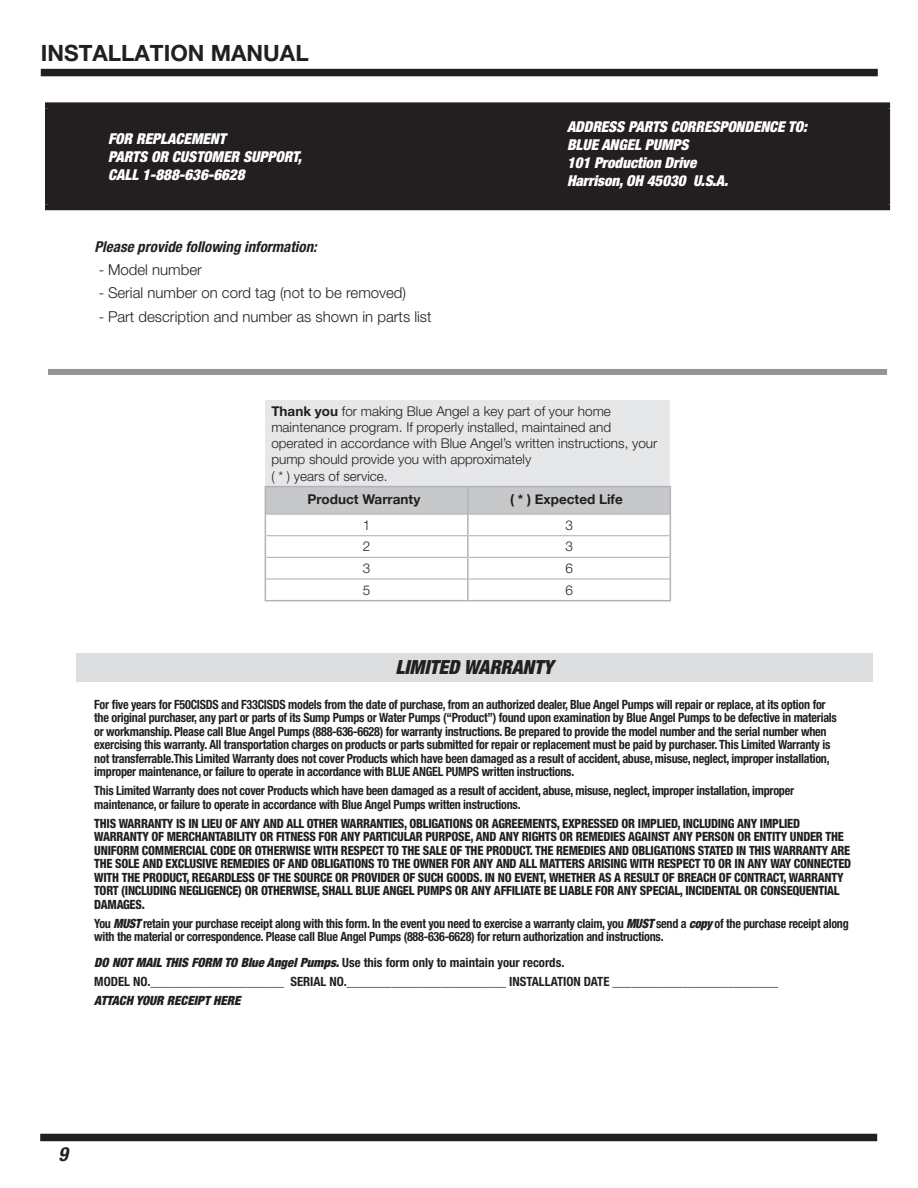
<style>
.page{position:relative;width:918px;height:1188px;background:#fff}
.page>*{position:absolute;margin:0;border:0;box-sizing:border-box;transform-origin:0 0}
.Figure_Label{font:700 22.5px "Helvetica Neue LT Pro";color:#231f20}
.t1{font:italic 900 condensed 19.5px "Helvetica Neue LT Std";color:#231f20}
.Body_English{font:italic 700 condensed 19.5px "Helvetica Neue LT Pro";color:#231f20}
.t2{font:300 15px "Helvetica Neue LT Pro";color:#231f20}
.t3{font:italic 900 condensed 15px/18px "Helvetica Neue LT Pro";letter-spacing:-.005em;color:#fff}
.t4{font:italic 900 condensed 15px/18px "Helvetica Neue LT Std";color:#fff}
.t5{font:italic 700 condensed 15px "Helvetica Neue LT Std";color:#231f20}
.t6{font:300 13.5px/16.2px "Helvetica Neue LT Pro";color:#231f20}
.t7{font:700 13.5px "Helvetica Neue";color:#231f20}
.t8{font:700 condensed 12.75px/13.5px "Helvetica Neue LT Std";letter-spacing:-.02em;color:#231f20;scale:.95 1}
.t9{font:800 condensed 12.75px/13.5px "Helvetica Neue LT Std";letter-spacing:-.02em;color:#231f20;scale:.95 1}
.t10{font:700 condensed 12.75px "Helvetica Neue LT Std";color:#231f20}
.t11{font:italic 900 condensed 12.75px "Helvetica Neue LT Std";color:#231f20}
.s1{font-family:"Helvetica Neue LT Std"}
.s2{font-weight:700}
.s3{font-weight:900;font-style:italic}
</style>
<div class="page">
<div style="left:41px;top:69px;width:837px;height:7px;background:#231f20"></div>
<div style="left:40px;top:1134px;width:837px;height:7px;background:#231f20"></div>
<div style="left:48px;top:105px;width:839px;height:102px;background:#231f20"></div>
<div style="left:45px;top:102px;width:845px;height:6px;background:#231f20"></div>
<div style="left:45px;top:108px;width:6px;height:96px;background:#231f20"></div>
<div style="left:884px;top:108px;width:6px;height:96px;background:#231f20"></div>
<div style="left:45px;top:204px;width:845px;height:6px;background:#231f20"></div>
<div style="left:48px;top:369px;width:839px;height:6px;background:#939598"></div>
<div style="left:76px;top:653px;width:797px;height:29px;background:#dcdddf"></div>
<div style="left:265px;top:400px;width:405px;height:87px;background:#e6e7e9"></div>
<hr style="left:265px;top:486px;width:203px;height:1px;background:#b2b3b7">
<hr style="left:468px;top:486px;width:203px;height:1px;background:#b2b3b7">
<svg style="left:265px;top:487px;width:406px;height:113px"></svg>
<hr style="left:265px;top:600px;width:203px;height:1px;background:#b2b3b7">
<hr style="left:468px;top:600px;width:203px;height:1px;background:#b2b3b7">
<p class="Figure_Label" style="left:41px;top:40px;width:269px">INSTALLATION MANUAL</p>
<p class="t4" style="left:108px;top:129px;width:195px">FOR REPLACEMENT<br>PARTS OR CUSTOMER SUPPORT,<br>CALL 1-888-636-6628</p>
<p class="t5" style="left:94px;top:237px;width:224px">Please provide following information:</p>
<p class="t2" style="left:99px;top:261px;width:105px">- Model number</p>
<p class="t2" style="left:99px;top:284px;width:309px">- Serial number on cord tag (not to be removed)</p>
<p class="t2" style="left:99px;top:307px;width:334px">- Part description and number as shown in parts list</p>
<p class="t3" style="left:567px;top:118px;width:241px"><span class="s1">ADDRESS PARTS CORRESPONDENCE TO:<br></span>BLUE ANGEL PUMPS<br>101 Production Drive<br>Harrison, OH 45030 U.S.A.</p>
<p class="t6" style="left:271px;top:403px;width:388px"><span class="s2">Thank you</span> for making Blue Angel a key part of your home maintenance program. If properly installed, maintained and operated in accordance with Blue Angel’s written instructions, your pump should provide you with approximately<br>( * ) years of service.</p>
<p class="t7" style="left:308px;top:491px;width:114px">Product Warranty</p>
<p class="t7" style="left:510px;top:491px;width:114px">( * ) Expected Life</p>
<p class="t6" style="left:363px;top:517px;width:9px">1</p>
<p class="t6" style="left:565px;top:517px;width:9px">3</p>
<p class="t6" style="left:363px;top:538px;width:9px">2</p>
<p class="t6" style="left:565px;top:538px;width:9px">3</p>
<p class="t6" style="left:363px;top:560px;width:9px">3</p>
<p class="t6" style="left:565px;top:560px;width:9px">6</p>
<p class="t6" style="left:363px;top:581px;width:9px">5</p>
<p class="t6" style="left:565px;top:581px;width:9px">6</p>
<p class="t1" style="left:396px;top:655px;width:159px">LIMITED WARRANTY</p>
<p class="t8" style="left:94px;top:698px;width:783px">For five years for F50CISDS and F33CISDS models from the date of purchase, from an authorized dealer, Blue Angel Pumps will repair or replace, at its option for the original purchaser, any part or parts of its Sump Pumps or Water Pumps (“Product”) found upon examination by Blue Angel Pumps to be defective in materials or workmanship. Please call Blue Angel Pumps (888-636-6628) for warranty instructions. Be prepared to provide the model number and the serial number when exercising this warranty. All transportation charges on products or parts submitted for repair or replacement must be paid by purchaser. This Limited Warranty is not transferrable.This Limited Warranty does not cover Products which have been damaged as a result of accident, abuse, misuse, neglect, improper installation, improper maintenance, or failure to operate in accordance with BLUE ANGEL PUMPS written instructions.</p>
<p class="t8" style="left:94px;top:784px;width:738px">This Limited Warranty does not cover Products which have been damaged as a result of accident, abuse, misuse, neglect, improper installation, improper maintenance, or failure to operate in accordance with Blue Angel Pumps written instructions.</p>
<p class="t9" style="left:94px;top:816px;width:798px">THIS WARRANTY IS IN LIEU OF ANY AND ALL OTHER WARRANTIES, OBLIGATIONS OR AGREEMENTS, EXPRESSED OR IMPLIED, INCLUDING ANY IMPLIED WARRANTY OF MERCHANTABILITY OR FITNESS FOR ANY PARTICULAR PURPOSE, AND ANY RIGHTS OR REMEDIES AGAINST ANY PERSON OR ENTITY UNDER THE UNIFORM COMMERCIAL CODE OR OTHERWISE WITH RESPECT TO THE SALE OF THE PRODUCT. THE REMEDIES AND OBLIGATIONS STATED IN THIS WARRANTY ARE THE SOLE AND EXCLUSIVE REMEDIES OF AND OBLIGATIONS TO THE OWNER FOR ANY AND ALL MATTERS ARISING WITH RESPECT TO OR IN ANY WAY CONNECTED WITH THE PRODUCT, REGARDLESS OF THE SOURCE OR PROVIDER OF SUCH GOODS. IN NO EVENT, WHETHER AS A RESULT OF BREACH OF CONTRACT, WARRANTY TORT (INCLUDING NEGLIGENCE) OR OTHERWISE, SHALL BLUE ANGEL PUMPS OR ANY AFFILIATE BE LIABLE FOR ANY SPECIAL, INCIDENTAL OR CONSEQUENTIAL DAMAGES.</p>
<p class="t8" style="left:94px;top:916px;width:796px">You <span class="s3">MUST</span> retain your purchase receipt along with this form. In the event you need to exercise a warranty claim, you <span class="s3">MUST</span> send a <span class="s3">copy</span> of the purchase receipt along with the material or correspondence. Please call Blue Angel Pumps (888-636-6628) for return authorization and instructions.</p>
<p class="t10" style="left:94px;top:955px;width:472px"><span class="s3">DO NOT MAIL THIS FORM TO Blue Angel Pumps.</span> Use this form only to maintain your records.</p>
<p class="t10" style="left:94px;top:973px;width:686px">MODEL NO._____________________ SERIAL NO._________________________ INSTALLATION DATE __________________________</p>
<p class="t11" style="left:94px;top:992px;width:148px">ATTACH YOUR RECEIPT HERE</p>
<p class="Body_English" style="left:59px;top:1142px;width:11px">9</p>
</div>
